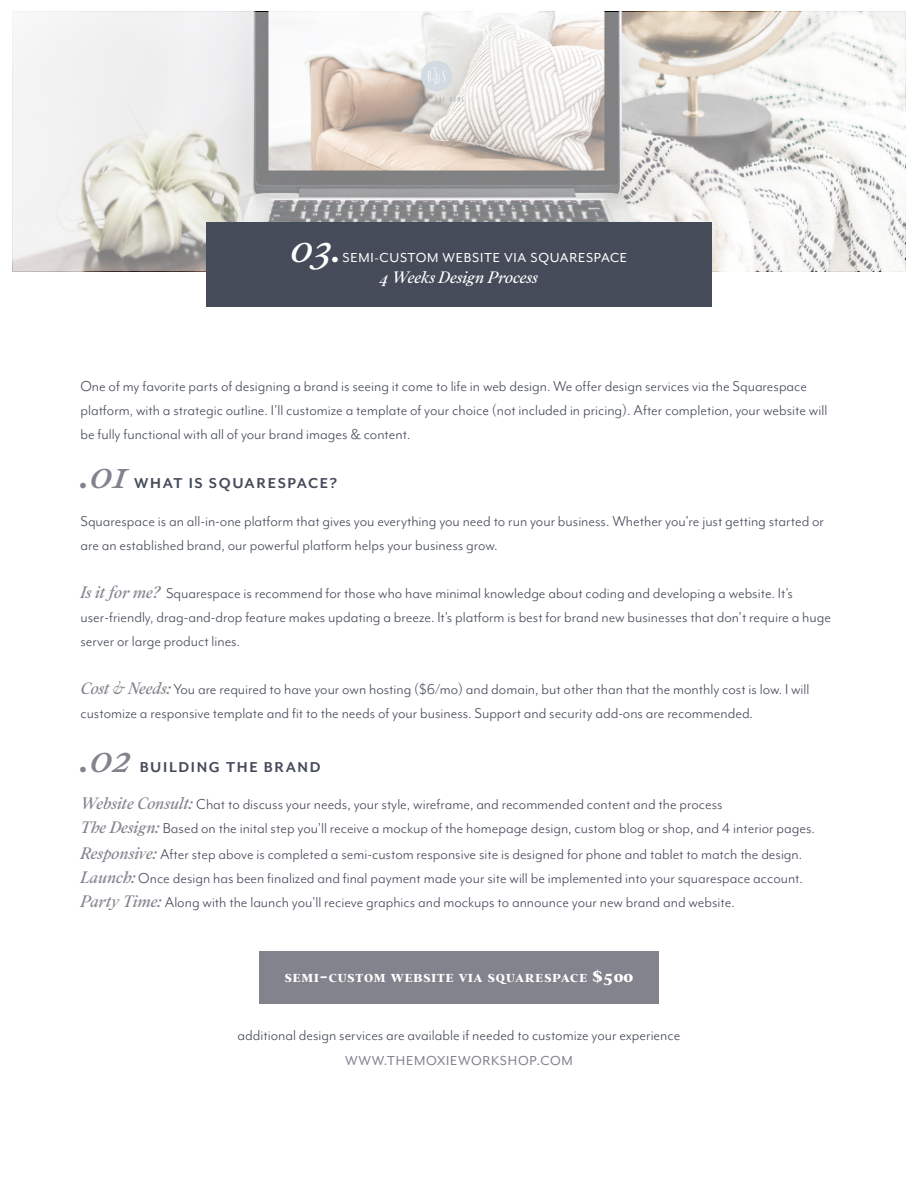
<style>
.page{position:relative;width:918px;height:1188px;background:#fff}
.page>*{position:absolute;margin:0;border:0;box-sizing:border-box;transform-origin:0 0}
.t1{font:italic 45px "Addington CF";color:#83838e}
.t2{font:italic 45px "Addington CF";color:#fff}
.t3{font:italic 18px "Addington CF";color:#fff}
.t4{font:16.5px/24px "Mr Eaves Mod OT";color:#464b5a}
.t5{font:700 16.5px "Mr Eaves Mod OT";letter-spacing:.1em;color:#464b5a}
.t6{font:15px "Mr Eaves Mod OT";letter-spacing:.05em;color:#fff}
.t7{font:15px "Mr Eaves Mod OT";letter-spacing:.05em;color:#83838e}
.t8{font:800 12.6px "Addington CF";letter-spacing:.07em;color:#fff}
.s1{font-family:"Addington CF";font-style:italic;font-size:18px;color:#83838e}
.s2{font-size:18px}
</style>
<div class="page">
<svg style="left:13px;top:12px;width:892px;height:259px"></svg>
<div style="left:259px;top:951px;width:400px;height:53px;background:#83838e"></div>
<div style="left:206px;top:222px;width:506px;height:85px;background:#464b5a"></div>
<p class="t2" style="left:291px;top:221px;width:53px">03.</p>
<p class="t6" style="left:343px;top:249px;width:286px">SEMI-CUSTOM WEBSITE VIA SQUARESPACE</p>
<p class="t3" style="left:380px;top:267px;width:159px">4 Weeks Design Process</p>
<p class="t4" style="left:80px;top:374px;width:748px">One of my favorite parts of designing a brand is seeing it come to life in web design. We offer design services via the Squarespace platform, with a strategic outline. I’ll customize a template of your choice (not included in pricing). After completion, your website will be fully functional with all of your brand images &amp; content.</p>
<p class="t1" style="left:80px;top:448px;width:49px">.01</p>
<p class="t5" style="left:134px;top:474px;width:204px">WHAT IS SQUARESPACE?</p>
<p class="t4" style="left:80px;top:509px;width:745px">Squarespace is an all-in-one platform that gives you everything you need to run your business. Whether you’re just getting started or are an established brand, our powerful platform helps your business grow.</p>
<p class="t4" style="left:80px;top:581px;width:752px"><span class="s1">Is it for me?</span> Squarespace is recommend for those who have minimal knowledge about coding and developing a website. It’s user-friendly, drag-and-drop feature makes updating a breeze. It’s platform is best for brand new businesses that don’t require a huge server or large product lines.</p>
<p class="t4" style="left:80px;top:677px;width:731px"><span class="s1">Cost &amp; Needs:</span> You are required to have your own hosting ($6/mo) and domain, but other than that the monthly cost is low. I will customize a responsive template and fit to the needs of your business. Support and security add-ons are recommended.</p>
<p class="t1" style="left:80px;top:731px;width:52px">.02</p>
<p class="t5" style="left:140px;top:757px;width:182px">BUILDING THE BRAND</p>
<p class="t4" style="left:80px;top:792px;width:644px"><span class="s1">Website Consult:</span> Chat to discuss your needs, your style, wireframe, and recommended content and the process</p>
<p class="t4" style="left:80px;top:816px;width:736px"><span class="s1">The Design:</span> Based on the inital step you’ll receive a mockup of the homepage design, custom blog or shop, and 4 interior pages.</p>
<p class="t4" style="left:80px;top:842px;width:723px"><span class="s1">Responsive:</span> After step above is completed a semi-custom responsive site is designed for phone and tablet to match the design.</p>
<p class="t4" style="left:80px;top:866px;width:724px"><span class="s1">Launch:</span> Once design has been finalized and final payment made your site will be implemented into your squarespace account.</p>
<p class="t4" style="left:80px;top:890px;width:656px"><span class="s1">Party Time:</span> Along with the launch you’ll recieve graphics and mockups to announce your new brand and website.</p>
<p class="t8" style="left:285px;top:971px;width:350px">SEMI<span class="s2">-</span>CUSTOM WEBSITE VIA SQUARESPACE <span class="s2">$500</span></p>
<p class="t4" style="left:238px;top:1022px;width:444px">additional design services are available if needed to customize your experience</p>
<p class="t7" style="left:345px;top:1052px;width:229px">WWW.THEMOXIEWORKSHOP.COM</p>
</div>
